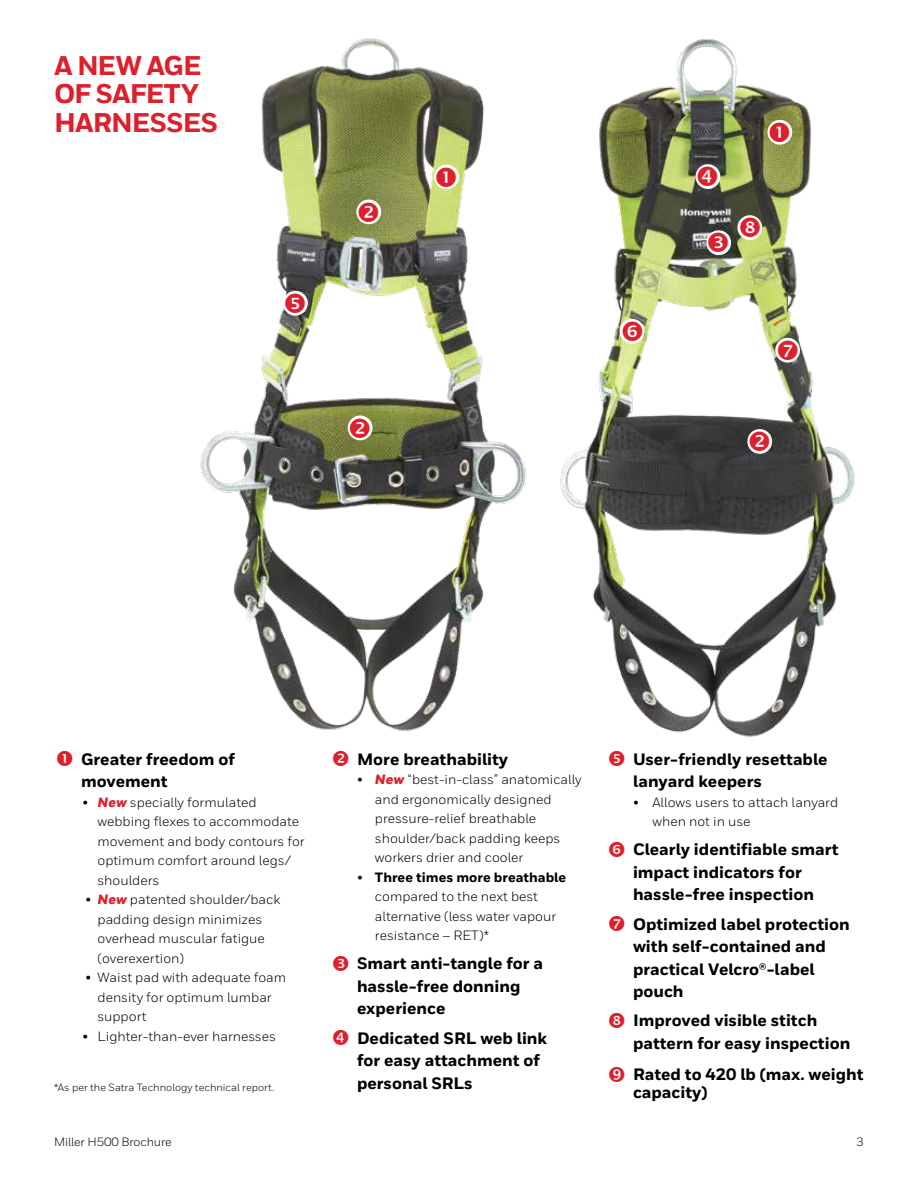
<style>
.page{position:relative;width:918px;height:1188px;background:#fff}
.page>*{position:absolute;margin:0;border:0;box-sizing:border-box;transform-origin:0 0}
.t1{font:800 27px/28.5px "Honeywell Sans";letter-spacing:-.03em;color:#dc202e}
.t2{font:800 16.5px/22.5px "Honeywell Sans";color:#000}
.t3{font:13.5px/19.5px "Honeywell Sans";color:#000}
.t4{font:12px "Honeywell Sans";letter-spacing:-.01em;color:#000}
.t5{font:10.5px "Honeywell Sans";color:#000}
.s1{font-weight:900;font-style:italic;color:#dc202e}
.s2{font-weight:800}
</style>
<div class="page">
<img style="left:560px;top:39px;width:295px;height:698px">
<img style="left:200px;top:38px;width:327px;height:693px">
<svg style="left:356px;top:199px;width:25px;height:25px"></svg>
<div style="left:283px;top:291px;width:25px;height:25px;background:#fff;border-radius:50%"></div>
<div style="left:434px;top:165px;width:25px;height:24px;background:#fff;border-radius:50%"></div>
<svg style="left:348px;top:415px;width:25px;height:25px"></svg>
<div style="left:747px;top:429px;width:25px;height:25px;background:#fff;border-radius:50%"></div>
<div style="left:696px;top:164px;width:24px;height:25px;background:#fff;border-radius:50%"></div>
<div style="left:620px;top:319px;width:24px;height:25px;background:#fff;border-radius:50%"></div>
<div style="left:706px;top:230px;width:25px;height:25px;background:#fff;border-radius:50%"></div>
<svg style="left:768px;top:120px;width:24px;height:25px"></svg>
<svg style="left:737px;top:215px;width:25px;height:25px"></svg>
<div style="left:775px;top:338px;width:25px;height:25px;background:#fff;border-radius:50%"></div>
<svg style="left:359px;top:202px;width:19px;height:20px"></svg>
<svg style="left:285px;top:293px;width:20px;height:20px"></svg>
<svg style="left:436px;top:167px;width:20px;height:20px"></svg>
<svg style="left:350px;top:418px;width:20px;height:20px"></svg>
<svg style="left:750px;top:431px;width:19px;height:20px"></svg>
<svg style="left:698px;top:166px;width:19px;height:20px"></svg>
<svg style="left:623px;top:321px;width:19px;height:20px"></svg>
<svg style="left:770px;top:122px;width:19px;height:20px"></svg>
<svg style="left:740px;top:217px;width:20px;height:20px"></svg>
<svg style="left:778px;top:340px;width:20px;height:20px"></svg>
<h1 class="t1" style="left:54px;top:52px;width:166px">A NEW AGE<br>OF SAFETY<br>HARNESSES</h1>
<p class="t2" style="left:81px;top:748px;width:155px">Greater freedom of movement</p>
<p class="t3" style="left:97px;top:792px;width:209px;text-indent:-15px">• <span class="s1">New</span> specially formulated webbing flexes to accommodate movement and body contours for optimum comfort around legs/ shoulders</p>
<p class="t3" style="left:97px;top:890px;width:184px;text-indent:-12px">• <span class="s1">New</span> patented shoulder/back padding design minimizes overhead muscular fatigue (overexertion)</p>
<p class="t3" style="left:97px;top:968px;width:190px;text-indent:-12px">• Waist pad with adequate foam density for optimum lumbar support</p>
<p class="t3" style="left:82px;top:1026px;width:195px">• Lighter-than-ever harnesses</p>
<p class="t5" style="left:54px;top:1081px;width:222px">*As per the Satra Technology technical report.</p>
<p class="t2" style="left:357px;top:748px;width:153px">More breathability</p>
<p class="t3" style="left:375px;top:770px;width:208px;text-indent:-18px">• <span class="s1">New</span> “best-in-class” anatomically and ergonomically designed pressure-relief breathable shoulder/back padding keeps workers drier and cooler</p>
<p class="t3" style="left:375px;top:867px;width:193px;text-indent:-18px">• <span class="s2">Three times more breathable </span>compared to the next best alternative (less water vapour resistance – RET)*</p>
<p class="t2" style="left:357px;top:953px;width:188px">Smart anti-tangle for a hassle-free donning experience</p>
<p class="t2" style="left:357px;top:1027px;width:192px">Dedicated SRL web link for easy attachment of personal SRLs</p>
<p class="t2" style="left:633px;top:748px;width:196px">User-friendly resettable lanyard keepers</p>
<p class="t3" style="left:652px;top:792px;width:187px;text-indent:-19px">• Allows users to attach lanyard when not in use</p>
<p class="t2" style="left:633px;top:839px;width:207px">Clearly identifiable smart impact indicators for hassle-free inspection</p>
<p class="t2" style="left:633px;top:913px;width:218px">Optimized label protection with self-contained and practical Velcro®-label pouch</p>
<p class="t2" style="left:633px;top:1010px;width:219px">Improved visible stitch pattern for easy inspection</p>
<p class="t2" style="left:633px;top:1066px;width:232px;line-height:18px">Rated to 420 lb (max. weight capacity)</p>
<p class="t4" style="left:54px;top:1135px;width:119px">Miller H500 Brochure</p>
<p class="t4" style="left:856px;top:1135px;width:9px">3</p>
</div>
